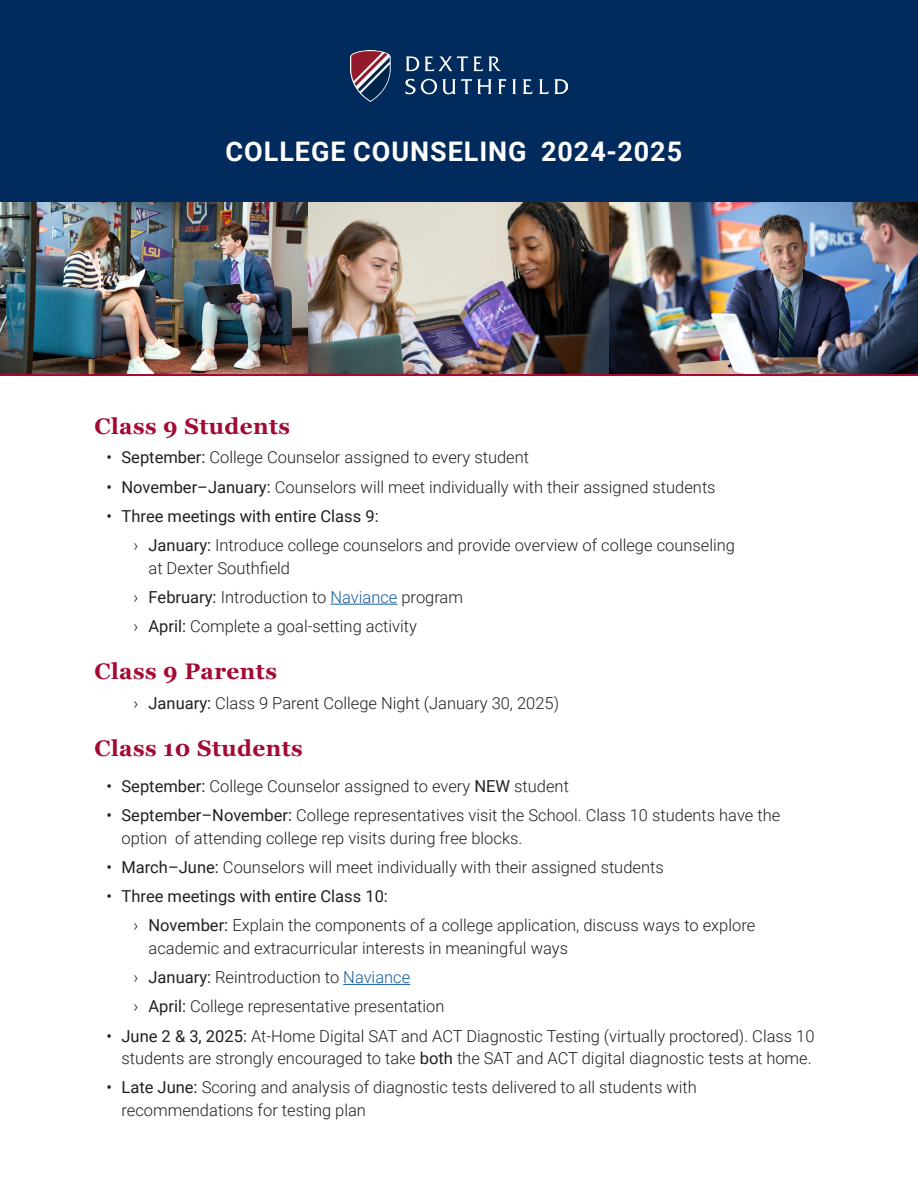
<style>
.page{position:relative;width:918px;height:1188px;background:#fff}
.page>*{position:absolute;margin:0;border:0;box-sizing:border-box;transform-origin:0 0}
.t1{font:700 27px "Roboto";letter-spacing:.035em;color:#fff}
.Bullet_2{font:700 22.5px "Georgia";letter-spacing:.02em;color:#a30a32}
.t2{font:300 16.5px/22.5px "Roboto";color:#231f20}
.t3{font:16.5px "Roboto";color:#231f20}
.s1{font-weight:400}
.s2{color:#175d9e}
</style>
<div class="page">
<div style="left:0;top:0;width:918px;height:202px;background:#002b5c"></div>
<img style="left:351px;top:50px;width:216px;height:52px">
<hr style="left:0;top:374px;width:918px;height:2px;background:#a30a32">
<img style="left:0;top:202px;width:918px;height:172px">
<hr style="left:330px;top:604px;width:67px;height:1px;background:#175d9e">
<hr style="left:343px;top:984px;width:67px;height:1px;background:#175d9e">
<p class="t1" style="left:226px;top:132px;width:458px">COLLEGE COUNSELING 2024-2025</p>
<p class="Bullet_2" style="left:94px;top:409px;width:197px">Class 9 Students</p>
<p class="t2" style="left:106px;top:446px;width:424px"><span class="s1">• September:</span> College Counselor assigned to every student</p>
<p class="t2" style="left:106px;top:475px;width:611px"><span class="s1">• November–January:</span> Counselors will meet individually with their assigned students</p>
<p class="t3" style="left:106px;top:505px;width:274px">• Three meetings with entire Class 9:</p>
<p class="t2" style="left:148px;top:533px;width:588px;text-indent:-15px">› <span class="s1">January:</span> Introduce college counselors and provide overview of college counseling at Dexter Southfield</p>
<p class="t2" style="left:134px;top:585px;width:331px">› <span class="s1">February:</span> Introduction to <span class="s2">Naviance</span> program</p>
<p class="t2" style="left:134px;top:614px;width:285px">› <span class="s1">April:</span> Complete a goal-setting activity</p>
<p class="Bullet_2" style="left:94px;top:655px;width:184px">Class 9 Parents</p>
<p class="t2" style="left:134px;top:691px;width:427px">› <span class="s1">January:</span> Class 9 Parent College Night (January 30, 2025)</p>
<p class="Bullet_2" style="left:94px;top:731px;width:210px">Class 10 Students</p>
<p class="t2" style="left:106px;top:774px;width:464px"><span class="s1">• September:</span> College Counselor assigned to every <span class="s1">NEW</span> student</p>
<p class="t2" style="left:122px;top:803px;width:660px;text-indent:-15px"><span class="s1">• September–November:</span> College representatives visit the School. Class 10 students have the option of attending college rep visits during free blocks.</p>
<p class="t2" style="left:106px;top:855px;width:559px"><span class="s1">• March–June:</span> Counselors will meet individually with their assigned students</p>
<p class="t3" style="left:106px;top:885px;width:283px">• Three meetings with entire Class 10:</p>
<p class="t2" style="left:148px;top:914px;width:608px;text-indent:-15px">› <span class="s1">November:</span> Explain the components of a college application, discuss ways to explore academic and extracurricular interests in meaningful ways</p>
<p class="t2" style="left:134px;top:965px;width:278px">› <span class="s1">January:</span> Reintroduction to <span class="s2">Naviance</span></p>
<p class="t2" style="left:134px;top:995px;width:313px">› <span class="s1">April:</span> College representative presentation</p>
<p class="t2" style="left:106px;top:1024px;width:710px;text-align:right"><span class="s1">• June 2 &amp; 3, 2025:</span> At-Home Digital SAT and ACT Diagnostic Testing (virtually proctored). Class 10 students are strongly encouraged to take <span class="s1">both</span> the SAT and ACT digital diagnostic tests at home.</p>
<p class="t2" style="left:122px;top:1076px;width:577px;text-indent:-15px"><span class="s1">• Late June:</span> Scoring and analysis of diagnostic tests delivered to all students with recommendations for testing plan</p>
</div>
